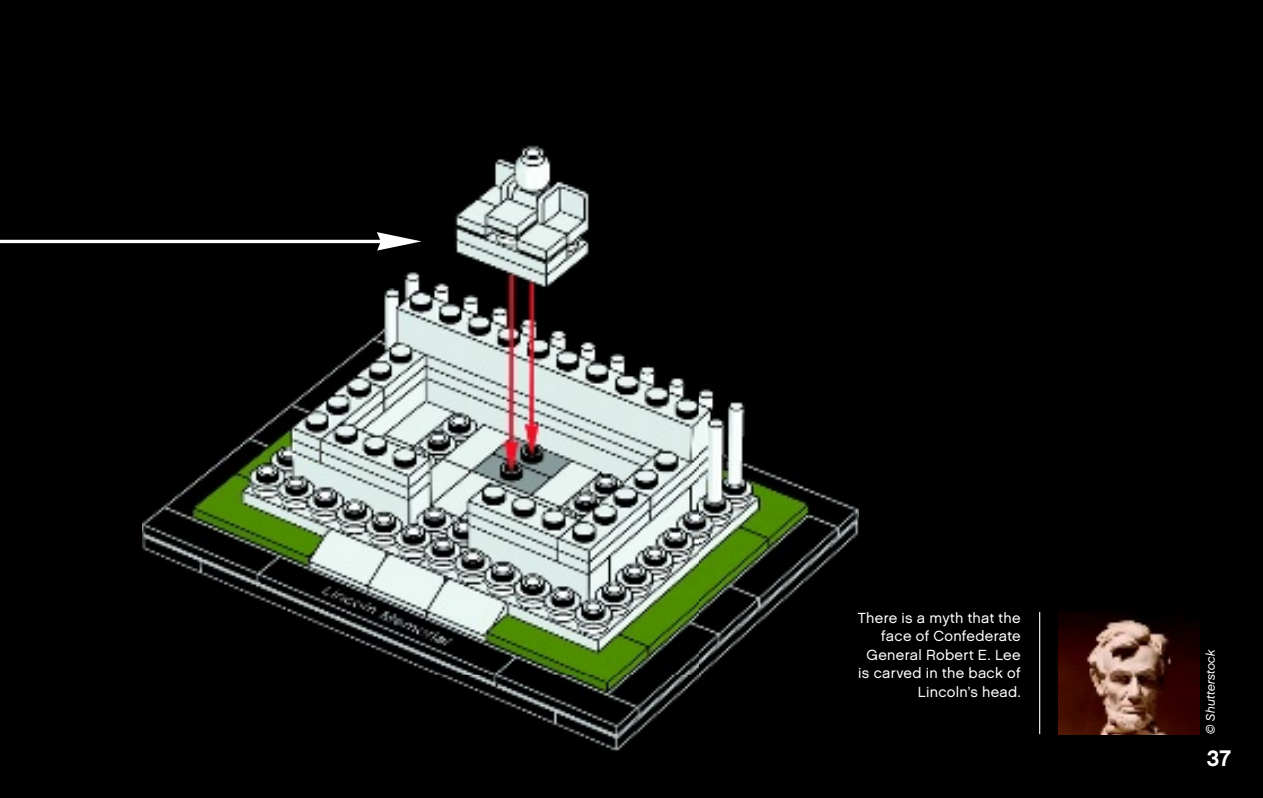
<style>
.page{position:relative;width:1263px;height:798px;background:#fff}
.page>*{position:absolute;margin:0;border:0;box-sizing:border-box;transform-origin:0 0}
.t1{font:700 22.5px "LEGO Chalet 60";color:#fff}
.t2{font:14.62px/18.4px "LEGO Chalet 60";letter-spacing:.015em;color:#fff;text-align:right}
.t3{font:italic 12.38px "LEGO Chalet 60";color:#fff}
</style>
<div class="page">
<div style="left:0;top:0;width:1263px;height:797px;background:#000"></div>
<img style="left:143px;top:145px;width:556px;height:529px">
<img style="left:699px;top:389px;width:159px;height:289px">
<img style="left:433px;top:674px;width:267px;height:76px">
<svg style="left:377px;top:232px;width:44px;height:18px"></svg>
<hr style="left:0;top:240px;width:383px;height:3px;background:#fff">
<hr style="left:1039px;top:611px;width:1px;height:122px;background:#fff">
<img style="left:1059px;top:611px;width:140px;height:122px">
<p class="t2" style="left:858px;top:608px;width:164px">There is a myth that the face of Confederate<br>General Robert E. Lee is carved in the back of<br>Lincoln’s head.</p>
<p class="t3" style="left:1203px;top:733px;width:87px;rotate:-90deg">© Shutterstock</p>
<h1 class="t1" style="left:1207px;top:743px;width:26px">37</h1>
</div>
